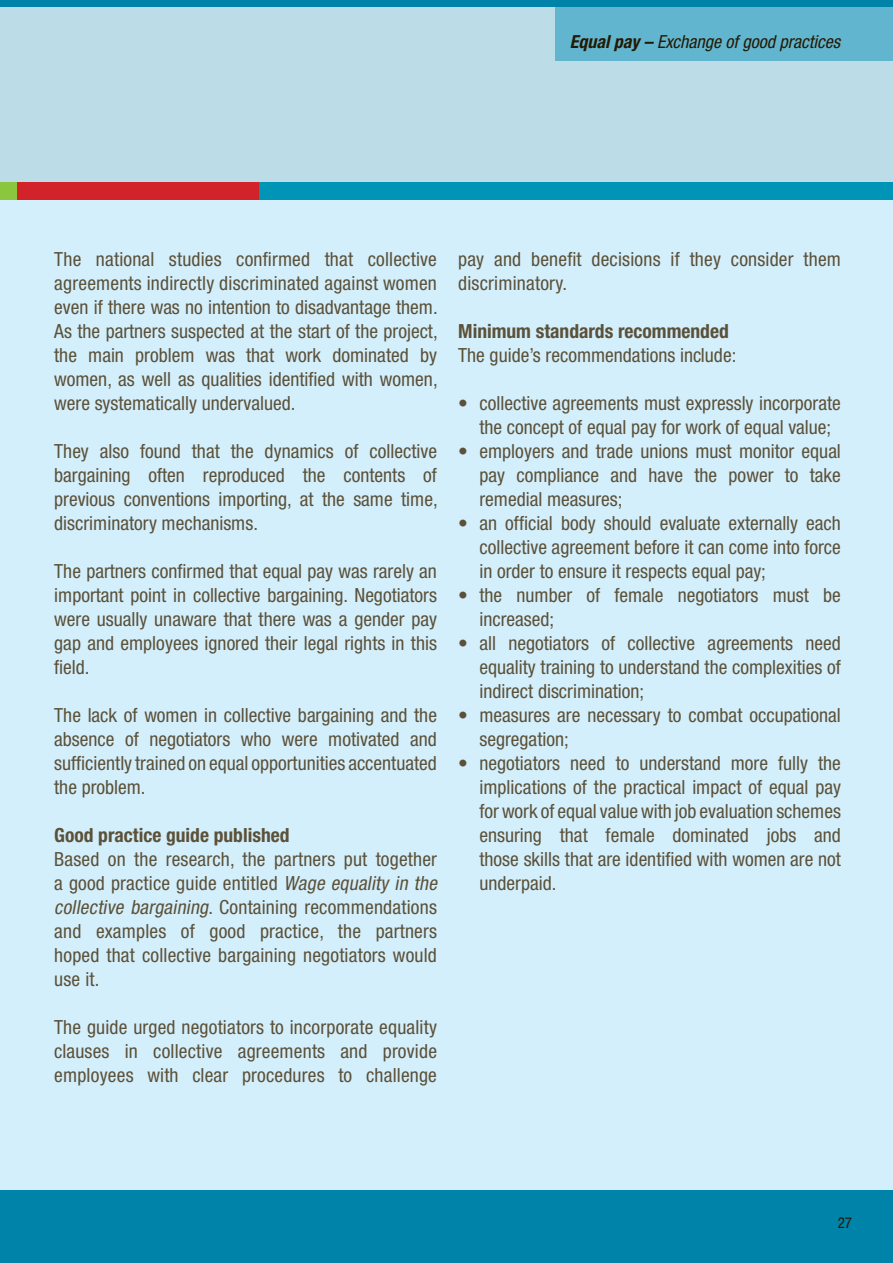
<style>
.page{position:relative;width:893px;height:1263px;background:#fff}
.page>*{position:absolute;margin:0;border:0;box-sizing:border-box;transform-origin:0 0}
.t1{font:condensed 19.5px/24px "Helvetica Neue";color:#5b5139;text-align:justify}
.t2{font:700 condensed 19.5px "Helvetica Neue";color:#5b5139}
.t3{font:italic condensed 18px "Helvetica Neue";color:#241a04}
.t4{font:condensed 15px "Helvetica Neue";color:#241a04}
.s1{font-weight:700}
.s2{font-style:italic}
</style>
<div class="page">
<div style="left:0;top:0;width:893px;height:183px;background:#bcdce8"></div>
<div style="left:0;top:193px;width:893px;height:1000px;background:#d4effc"></div>
<div style="left:556px;top:0;width:337px;height:61px;background:#62b5cf"></div>
<div style="left:0;top:0;width:893px;height:6px;background:#0083a9"></div>
<div style="left:0;top:1191px;width:893px;height:72px;background:#0083a9"></div>
<div style="left:0;top:183px;width:893px;height:17px;background:#0095b7"></div>
<div style="left:16px;top:183px;width:243px;height:17px;background:#d2232a"></div>
<div style="left:0;top:183px;width:17px;height:17px;background:#8cc63f"></div>
<p class="t3" style="left:570px;top:35px;width:272px"><span class="s1">Equal pay –</span> Exchange of good practices</p>
<p class="t1" style="left:54px;top:249px;width:385px">The national studies confirmed that collective agreements indirectly discriminated against women even if there was no intention to disadvantage them.<br>As the partners suspected at the start of the project, the main problem was that work dominated by women, as well as qualities identified with women, were systematically undervalued.</p>
<p class="t1" style="left:54px;top:441px;width:385px">They also found that the dynamics of collective bargaining often reproduced the contents of previous conventions importing, at the same time, discriminatory mechanisms.</p>
<p class="t1" style="left:54px;top:561px;width:384px">The partners confirmed that equal pay was rarely an important point in collective bargaining. Negotiators were usually unaware that there was a gender pay gap and employees ignored their legal rights in this field.</p>
<p class="t1" style="left:54px;top:705px;width:384px">The lack of women in collective bargaining and the absence of negotiators who were motivated and sufficiently trained on equal opportunities accentuated the problem.</p>
<p class="t2" style="left:54px;top:828px;width:237px">Good practice guide published</p>
<p class="t1" style="left:54px;top:849px;width:387px;text-align:left">Based on the research, the partners put together a good practice guide entitled <span class="s2">Wage equality in the collective bargaining</span>. Containing recommendations and examples of good practice, the partners hoped that collective bargaining negotiators would use it.</p>
<p class="t1" style="left:54px;top:1017px;width:384px">The guide urged negotiators to incorporate equality clauses in collective agreements and provide employees with clear procedures to challenge</p>
<p class="t1" style="left:458px;top:249px;width:384px">pay and benefit decisions if they consider them discriminatory.</p>
<p class="t2" style="left:458px;top:324px;width:272px">Minimum standards recommended</p>
<p class="t1" style="left:458px;top:345px;width:280px">The guide’s recommendations include:</p>
<p class="t1" style="left:458px;top:393px;width:384px;text-align:center">• collective agreements must expressly incorporate the concept of equal pay for work of equal value;</p>
<p class="t1" style="left:479px;top:441px;width:363px;text-indent:-21px">• employers and trade unions must monitor equal pay compliance and have the power to take remedial measures;</p>
<p class="t1" style="left:479px;top:513px;width:363px;text-indent:-21px">• an official body should evaluate externally each collective agreement before it can come into force in order to ensure it respects equal pay;</p>
<p class="t1" style="left:479px;top:585px;width:363px;text-indent:-21px">• the number of female negotiators must be increased;</p>
<p class="t1" style="left:479px;top:633px;width:363px;text-indent:-21px">• all negotiators of collective agreements need equality training to understand the complexities of indirect discrimination;</p>
<p class="t1" style="left:479px;top:705px;width:363px;text-indent:-21px">• measures are necessary to combat occupational segregation;</p>
<p class="t1" style="left:479px;top:753px;width:363px;text-indent:-21px">• negotiators need to understand more fully the implications of the practical impact of equal pay for work of equal value with job evaluation schemes ensuring that female dominated jobs and those skills that are identified with women are not underpaid.</p>
<p class="t4" style="left:838px;top:1217px;width:16px">27</p>
</div>
